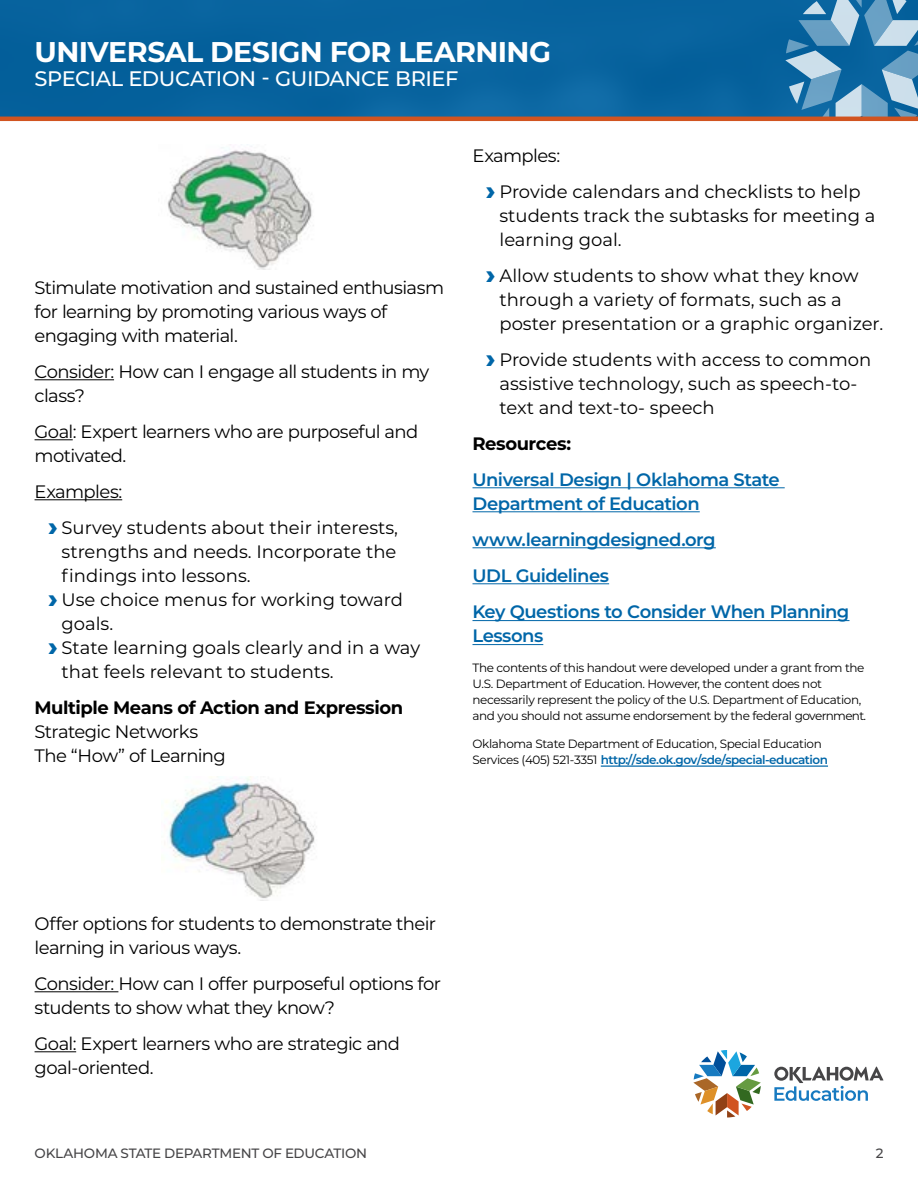
<style>
.page{position:relative;width:918px;height:1188px;background:#fff}
.page>*{position:absolute;margin:0;border:0;box-sizing:border-box;transform-origin:0 0}
.t1{font:700 28.5px "Montserrat";letter-spacing:-.02em;color:#fff}
.t2{font:500 21px "Montserrat";letter-spacing:-.02em;color:#fff}
.t3{font:18px/24px "Montserrat";letter-spacing:-.015em;color:#000}
.t4{font:18px/24px "Montserrat";letter-spacing:-.035em;color:#000}
.t5{font:600 18px/36px "Montserrat";letter-spacing:-.03em;color:#0066a8}
.t6{font:700 18px "Montserrat";letter-spacing:-.025em;color:#000}
.t7{font:500 13.5px "Montserrat";letter-spacing:-.015em;color:#464547}
.t8{font:12px/16px "Montserrat";letter-spacing:-.03em;color:#000}
.s1{font-weight:800;font-size:27px;color:#0066a8}
.s2{font-weight:600;color:#0066a8}
</style>
<div class="page">
<div style="left:0;top:0;width:918px;height:119px;background:#07639e"></div>
<svg style="left:785px;top:0;width:133px;height:117px"></svg>
<hr style="left:0;top:117px;width:918px;height:4px;background:#d15420">
<hr style="left:35px;top:379px;width:79px;height:1px;background:#000">
<hr style="left:35px;top:439px;width:38px;height:1px;background:#000">
<hr style="left:35px;top:499px;width:87px;height:1px;background:#000">
<hr style="left:35px;top:991px;width:83px;height:1px;background:#000">
<hr style="left:35px;top:1051px;width:41px;height:1px;background:#000">
<img style="left:167px;top:144px;width:147px;height:126px">
<img style="left:164px;top:776px;width:151px;height:124px">
<hr style="left:472px;top:487px;width:313px;height:1px;background:#0066a8">
<hr style="left:472px;top:511px;width:228px;height:1px;background:#0066a8">
<hr style="left:472px;top:547px;width:244px;height:1px;background:#0066a8">
<hr style="left:472px;top:583px;width:137px;height:1px;background:#0066a8">
<hr style="left:601px;top:766px;width:227px;height:1px;background:#0066a8">
<hr style="left:472px;top:644px;width:71px;height:1px;background:#0066a8">
<hr style="left:472px;top:620px;width:377px;height:1px;background:#0066a8">
<svg style="left:693px;top:1050px;width:68px;height:68px"></svg>
<svg style="left:774px;top:1067px;width:109px;height:34px"></svg>
<h1 class="t1" style="left:35px;top:31px;width:518px">UNIVERSAL DESIGN FOR LEARNING</h1>
<p class="t2" style="left:35px;top:64px;width:425px">SPECIAL EDUCATION - GUIDANCE BRIEF</p>
<p class="t4" style="left:35px;top:275px;width:411px">Stimulate motivation and sustained enthusiasm for learning by promoting various ways of engaging with material.</p>
<p class="t4" style="left:35px;top:359px;width:396px">Consider: How can I engage all students in my class?</p>
<p class="t3" style="left:35px;top:419px;width:385px">Goal: Expert learners who are purposeful and motivated.</p>
<p class="t3" style="left:48px;top:473px;width:352px;line-height:36px;text-indent:-13px">Examples:<br><span class="s1">›</span> Survey students about their interests,</p>
<p class="t3" style="left:62px;top:539px;width:336px">strengths and needs. Incorporate the</p>
<p class="t3" style="left:62px;top:563px;width:191px">findings into lessons.</p>
<p class="t3" style="left:48px;top:587px;width:357px"><span class="s1">›</span> Use choice menus for working toward</p>
<p class="t3" style="left:62px;top:611px;width:53px">goals.</p>
<p class="t3" style="left:48px;top:635px;width:374px"><span class="s1">›</span> State learning goals clearly and in a way</p>
<p class="t3" style="left:62px;top:659px;width:274px">that feels relevant to students.</p>
<p class="t6" style="left:35px;top:695px;width:370px">Multiple Means of Action and Expression</p>
<p class="t4" style="left:35px;top:719px;width:193px">Strategic Networks<br>The “How” of Learning</p>
<p class="t3" style="left:486px;top:137px;width:376px;line-height:36px;text-indent:-13px">Examples:<br><span class="s1">›</span> Provide calendars and checklists to help</p>
<p class="t3" style="left:500px;top:203px;width:377px">students track the subtasks for meeting a learning goal.</p>
<p class="t3" style="left:500px;top:263px;width:385px;text-indent:-14px"><span class="s1">›</span> Allow students to show what they know through a variety of formats, such as a poster presentation or a graphic organizer.</p>
<p class="t3" style="left:500px;top:347px;width:373px;text-indent:-14px"><span class="s1">›</span> Provide students with access to common assistive technology, such as speech-to&shy;text and text-to- speech</p>
<p class="t6" style="left:472px;top:431px;width:100px">Resources:</p>
<p class="t5" style="left:472px;top:467px;width:309px;line-height:24px">Universal Design | Oklahoma State<br>Department of Education</p>
<p class="t5" style="left:472px;top:521px;width:378px">www.learningdesigned.org<br>UDL Guidelines<br>Key Questions to Consider When Planning</p>
<p class="t5" style="left:472px;top:617px;width:72px">Lessons</p>
<p class="t8" style="left:472px;top:660px;width:395px">The contents of this handout were developed under a grant from the U.S. Department of Education. However, the content does not necessarily represent the policy of the U.S. Department of Education, and you should not assume endorsement by the federal government.</p>
<p class="t8" style="left:472px;top:736px;width:357px">Oklahoma State Department of Education, Special Education<br>Services (405) 521-3351 <span class="s2">http://sde.ok.gov/sde/special-education</span></p>
<p class="t4" style="left:35px;top:911px;width:403px">Offer options for students to demonstrate their learning in various ways.</p>
<p class="t3" style="left:35px;top:971px;width:408px">Consider: How can I offer purposeful options for students to show what they know?</p>
<p class="t4" style="left:35px;top:1031px;width:367px">Goal: Expert learners who are strategic and goal-oriented.</p>
<p class="t7" style="left:35px;top:1144px;width:334px">OKLAHOMA STATE DEPARTMENT OF EDUCATION</p>
<p class="t7" style="left:876px;top:1144px;width:9px">2</p>
</div>
